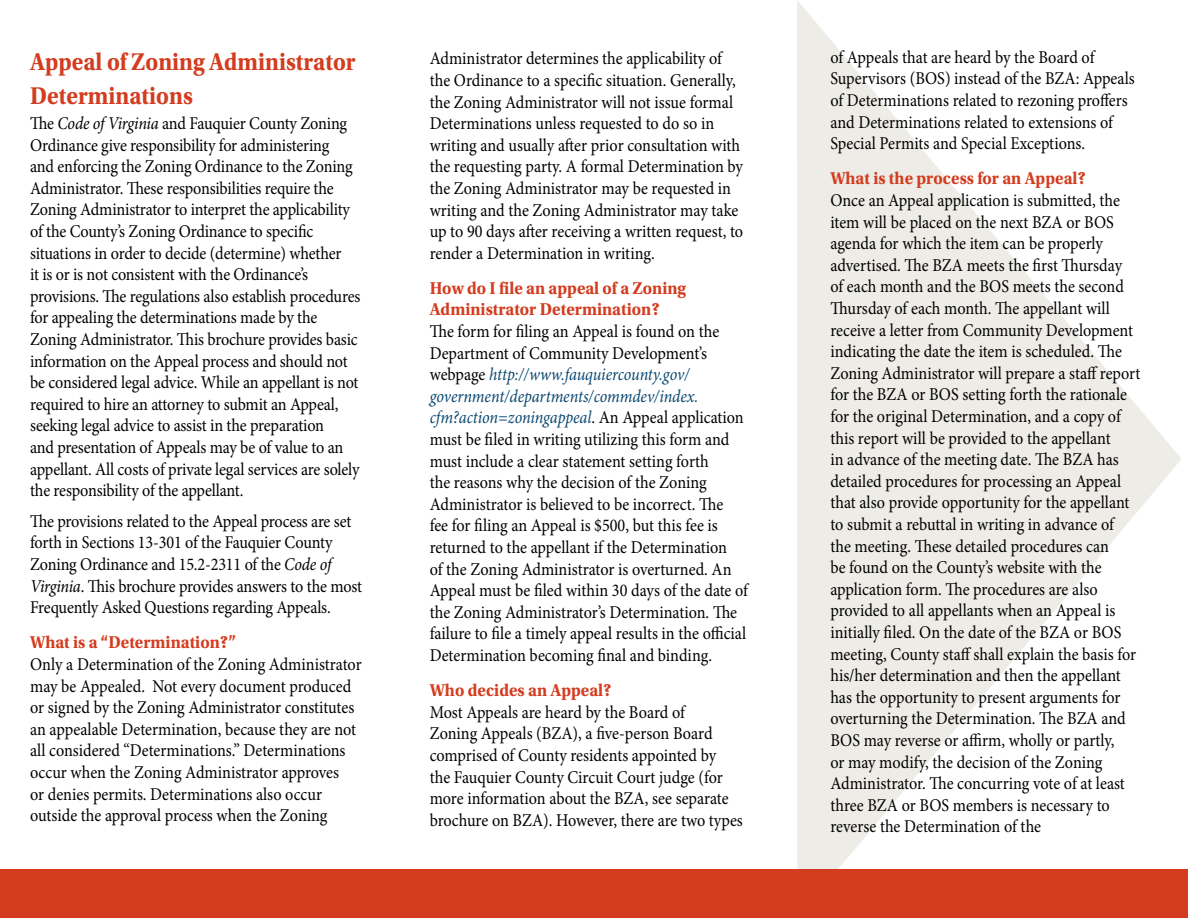
<style>
.page{position:relative;width:1188px;height:918px;background:#fff}
.page>*{position:absolute;margin:0;border:0;box-sizing:border-box;transform-origin:0 0}
.t1{font:700 25.5px/34.5px "Utopia Std";color:#d33c1f;scale:.9 1}
.t2{font:18px/21.6px "Minion Pro";letter-spacing:-.005em;color:#000;scale:.9 1}
.t3{font:700 18px/21.6px "Utopia Std";color:#d33c1f;scale:.93 1}
.s1{font-style:italic}
.s2{font-style:italic;color:#0a4870}
</style>
<div class="page">
<svg style="left:797px;top:0;width:384px;height:869px;fill:#eeece6"></svg>
<div style="left:0;top:869px;width:1188px;height:49px;background:#d33c1f"></div>
<h1 class="t1" style="left:30px;top:45px;width:363px">Appeal of Zoning Administrator<br>Determinations</h1>
<p class="t2" style="left:30px;top:113px;width:368px">The <span class="s1">Code of Virginia</span> and Fauquier County Zoning Ordinance give responsibility for administering<br>and enforcing the Zoning Ordinance to the Zoning Administrator. These responsibilities require the Zoning Administrator to interpret the applicability of the County’s Zoning Ordinance to specific situations in order to decide (determine) whether<br>it is or is not consistent with the Ordinance’s provisions. The regulations also establish procedures for appealing the determinations made by the Zoning Administrator. This brochure provides basic information on the Appeal process and should not be considered legal advice. While an appellant is not required to hire an attorney to submit an Appeal, seeking legal advice to assist in the preparation<br>and presentation of Appeals may be of value to an appellant. All costs of private legal services are solely the responsibility of the appellant.</p>
<p class="t2" style="left:30px;top:510px;width:370px">The provisions related to the Appeal process are set forth in Sections 13-301 of the Fauquier County Zoning Ordinance and 15.2-2311 of the <span class="s1">Code of Virginia</span>. This brochure provides answers to the most Frequently Asked Questions regarding Appeals.</p>
<p class="t3" style="left:30px;top:632px;width:223px">What is a “Determination?”</p>
<p class="t2" style="left:30px;top:653px;width:370px">Only a Determination of the Zoning Administrator may be Appealed. Not every document produced or signed by the Zoning Administrator constitutes an appealable Determination, because they are not all considered “Determinations.” Determinations occur when the Zoning Administrator approves<br>or denies permits. Determinations also occur outside the approval process when the Zoning</p>
<p class="t2" style="left:430px;top:48px;width:350px">Administrator determines the applicability of the Ordinance to a specific situation. Generally, the Zoning Administrator will not issue formal Determinations unless requested to do so in writing and usually after prior consultation with the requesting party. A formal Determination by the Zoning Administrator may be requested in writing and the Zoning Administrator may take up to 90 days after receiving a written request, to render a Determination in writing.</p>
<p class="t3" style="left:430px;top:277px;width:277px">How do I file an appeal of a Zoning<br>Administrator Determination?</p>
<p class="t2" style="left:430px;top:321px;width:355px">The form for filing an Appeal is found on the Department of Community Development’s webpage <span class="s2">http://www.fauquiercounty.gov/ government/departments/commdev/index. cfm?action=zoningappeal</span>. An Appeal application must be filed in writing utilizing this form and must include a clear statement setting forth<br>the reasons why the decision of the Zoning Administrator is believed to be incorrect. The<br>fee for filing an Appeal is $500, but this fee is returned to the appellant if the Determination<br>of the Zoning Administrator is overturned. An Appeal must be filed within 30 days of the date of the Zoning Administrator’s Determination. The failure to file a timely appeal results in the official Determination becoming final and binding.</p>
<p class="t3" style="left:430px;top:680px;width:197px">Who decides an Appeal?</p>
<p class="t2" style="left:430px;top:701px;width:349px">Most Appeals are heard by the Board of<br>Zoning Appeals (BZA), a five-person Board comprised of County residents appointed by<br>the Fauquier County Circuit Court judge (for more information about the BZA, see separate brochure on BZA). However, there are two types</p>
<p class="t2" style="left:830px;top:46px;width:340px">of Appeals that are heard by the Board of Supervisors (BOS) instead of the BZA: Appeals of Determinations related to rezoning proffers and Determinations related to extensions of Special Permits and Special Exceptions.</p>
<p class="t3" style="left:830px;top:168px;width:276px">What is the process for an Appeal?</p>
<p class="t2" style="left:830px;top:190px;width:346px">Once an Appeal application is submitted, the item will be placed on the next BZA or BOS agenda for which the item can be properly advertised. The BZA meets the first Thursday<br>of each month and the BOS meets the second Thursday of each month. The appellant will receive a letter from Community Development indicating the date the item is scheduled. The Zoning Administrator will prepare a staff report for the BZA or BOS setting forth the rationale for the original Determination, and a copy of this report will be provided to the appellant<br>in advance of the meeting date. The BZA has detailed procedures for processing an Appeal that also provide opportunity for the appellant to submit a rebuttal in writing in advance of<br>the meeting. These detailed procedures can<br>be found on the County’s website with the application form. The procedures are also provided to all appellants when an Appeal is initially filed. On the date of the BZA or BOS meeting, County staff shall explain the basis for his/her determination and then the appellant has the opportunity to present arguments for overturning the Determination. The BZA and BOS may reverse or affirm, wholly or partly,<br>or may modify, the decision of the Zoning Administrator. The concurring vote of at least three BZA or BOS members is necessary to reverse the Determination of the</p>
</div>
